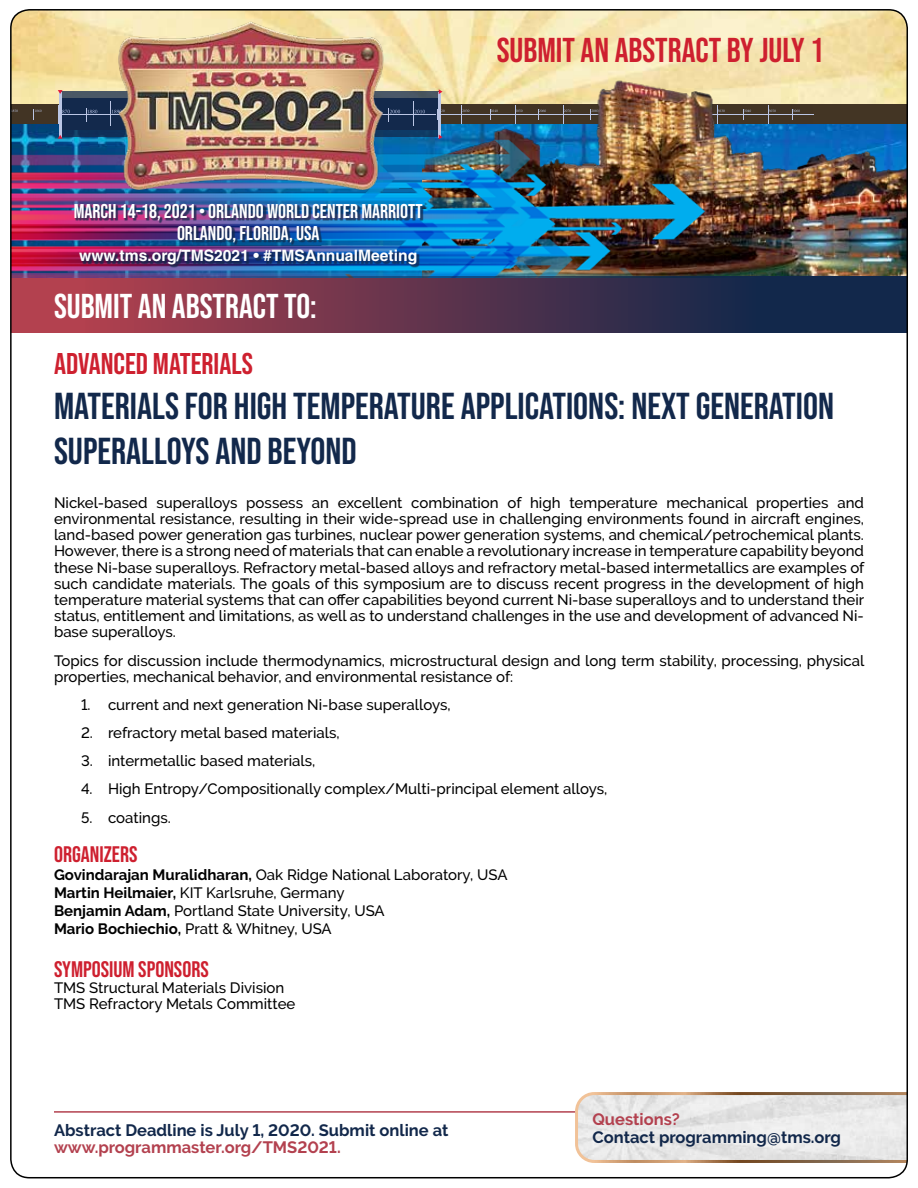
<style>
.page{position:relative;width:918px;height:1188px;background:#fff}
.page>*{position:absolute;margin:0;border:0;box-sizing:border-box;transform-origin:0 0}
.t1{font:37.5px/45px "Bebas Neue";color:#12284b}
.t2{font:34.5px "Bebas Neue";color:#ce202f}
.t3{font:34.5px "Bebas Neue";color:#fff}
.t4{font:30px "Bebas Neue";color:#ce202f}
.t5{font:22.5px "Bebas Neue";color:#ce202f}
.t6{font:19.95px/21.3px "Bebas Neue";color:#fff;text-align:center}
.t7{font:700 16.5px "Raleway";color:#12284b}
.t8{font:700 16.5px "Raleway";color:#b3414f}
.t9{font:700 15.6px "Helvetica";color:#fff}
.t10{font:500 15px/16.2px "Raleway";color:#000}
.s1{font-weight:700}
</style>
<div class="page">
<img style="left:10px;top:9px;width:898px;height:1170px">
<h3 class="t6" style="left:74px;top:201px;width:350px">MARCH 14-18, 2021 • ORLANDO WORLD CENTER MARRIOTT<br>ORLANDO, FLORIDA, USA</h3>
<p class="t9" style="left:79px;top:246px;width:340px">www.tms.org/TMS2021 • #TMSAnnualMeeting</p>
<h2 class="t3" style="left:54px;top:287px;width:264px">SUBMIT AN ABSTRACT TO:</h2>
<h2 class="t2" style="left:497px;top:30px;width:329px">SUBMIT AN ABSTRACT BY JULY 1</h2>
<h3 class="t4" style="left:54px;top:346px;width:200px">ADVANCED MATERIALS</h3>
<h1 class="t1" style="left:54px;top:383px;width:782px">MATERIALS FOR HIGH TEMPERATURE APPLICATIONS: NEXT GENERATION<br>SUPERALLOYS AND BEYOND</h1>
<p class="t10" style="left:54px;top:494px;width:812px;text-align:justify">Nickel-based superalloys possess an excellent combination of high temperature mechanical properties and environmental resistance, resulting in their wide-spread use in challenging environments found in aircraft engines, land-based power generation gas turbines, nuclear power generation systems, and chemical/petrochemical plants.<br>However, there is a strong need of materials that can enable a revolutionary increase in temperature capability beyond these Ni-base superalloys. Refractory metal-based alloys and refractory metal-based intermetallics are examples of such candidate materials. The goals of this symposium are to discuss recent progress in the development of high temperature material systems that can offer capabilities beyond current Ni-base superalloys and to understand their status, entitlement and limitations, as well as to understand challenges in the use and development of advanced Ni&shy;base superalloys.</p>
<p class="t10" style="left:54px;top:652px;width:812px">Topics for discussion include thermodynamics, microstructural design and long term stability, processing, physical properties, mechanical behavior, and environmental resistance of:</p>
<p class="t10" style="left:81px;top:697px;width:371px">1. current and next generation Ni-base superalloys,</p>
<p class="t10" style="left:81px;top:725px;width:260px">2. refractory metal based materials,</p>
<p class="t10" style="left:81px;top:753px;width:236px">3. intermetallic based materials,</p>
<p class="t10" style="left:81px;top:781px;width:528px">4. High Entropy/Compositionally complex/Multi-principal element alloys,</p>
<p class="t10" style="left:81px;top:809px;width:91px">5. coatings.</p>
<h3 class="t5" style="left:54px;top:841px;width:85px">ORGANIZERS</h3>
<p class="t10" style="left:54px;top:865px;width:455px;line-height:18px"><span class="s1">Govindarajan Muralidharan,</span> Oak Ridge National Laboratory, USA <span class="s1">Martin Heilmaier,</span> KIT Karlsruhe, Germany<br><span class="s1">Benjamin Adam,</span> Portland State University, USA<br><span class="s1">Mario Bochiechio,</span> Pratt &amp; Whitney, USA</p>
<h3 class="t5" style="left:54px;top:956px;width:156px">SYMPOSIUM SPONSORS</h3>
<p class="t10" style="left:54px;top:980px;width:243px">TMS Structural Materials Division<br>TMS Refractory Metals Committee</p>
<p class="t7" style="left:54px;top:1120px;width:396px">Abstract Deadline is July 1, 2020. Submit online at</p>
<p class="t8" style="left:54px;top:1138px;width:288px">www.programmaster.org/TMS2021.</p>
<p class="t8" style="left:592px;top:1110px;width:89px">Questions?</p>
<p class="t7" style="left:592px;top:1127px;width:250px">Contact programming@tms.org</p>
</div>
